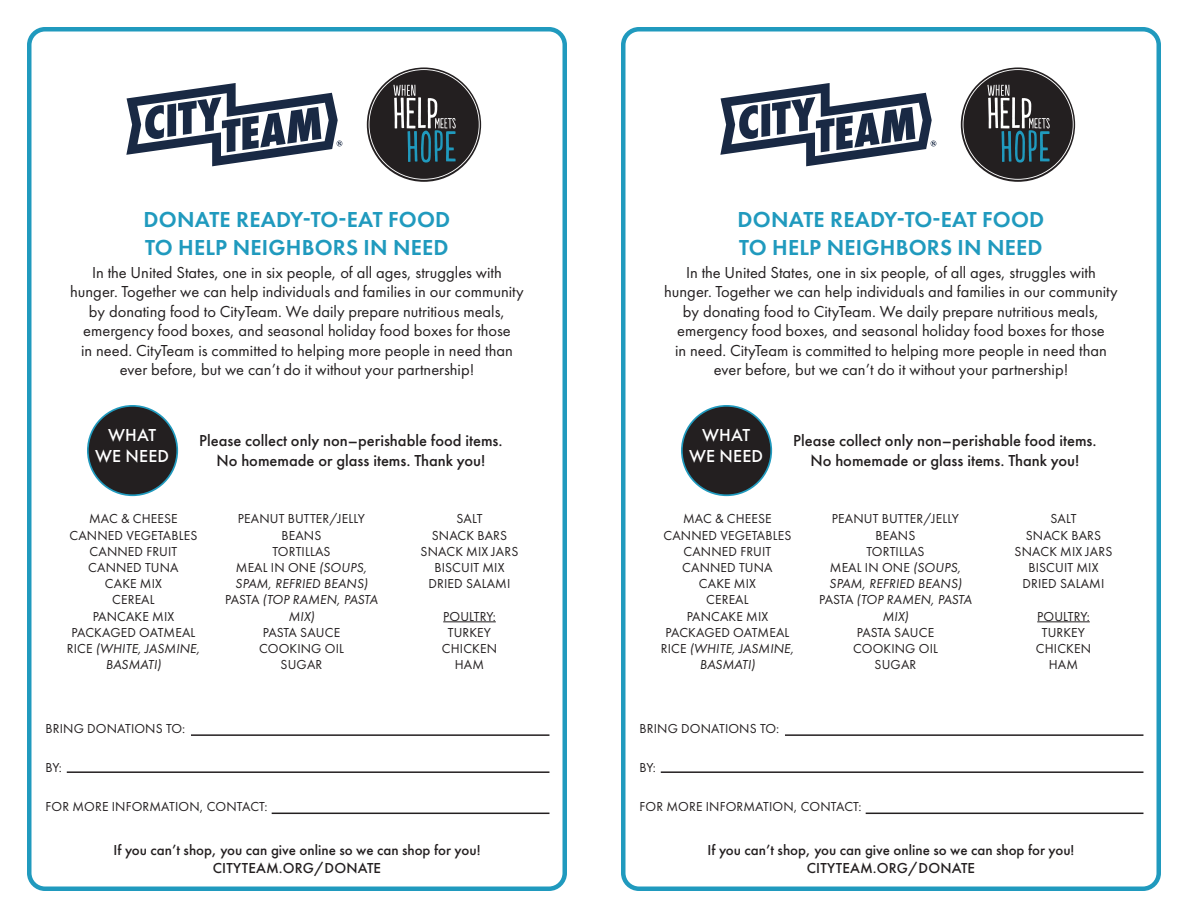
<style>
.page{position:relative;width:1188px;height:918px;background:#fff}
.page>*{position:absolute;margin:0;border:0;box-sizing:border-box;transform-origin:0 0}
.t1{font:600 22.5px "Futura PT";letter-spacing:.01em;color:#209abe}
.t2{font:500 18px "Futura PT";letter-spacing:.01em;color:#fff}
.t3{font:16.5px/19.5px "Futura PT";color:#231f20;text-align:center}
.t4{font:500 16.5px/19.5px "Futura PT";color:#231f20;text-align:center}
.t5{font:500 15px "Futura PT";color:#231f20}
.t6{font:13.5px "Futura PT";letter-spacing:.01em;color:#231f20}
.t7{font:italic 13.5px/16.2px "Futura PT";letter-spacing:.01em;color:#231f20;text-align:center}
.s1{font-style:normal}
</style>
<div class="page">
<div style="left:27px;top:27px;width:540px;height:864px;border:4px solid #209abe;border-radius:16px"></div>
<div style="left:621px;top:27px;width:540px;height:864px;border:4px solid #209abe;border-radius:16px"></div>
<svg style="left:369px;top:69px;width:111px;height:111px"></svg>
<svg style="left:963px;top:69px;width:111px;height:111px"></svg>
<hr style="left:443px;top:622px;width:53px;height:1px;background:#231f20">
<hr style="left:1037px;top:622px;width:53px;height:1px;background:#231f20">
<div style="left:88px;top:406px;width:89px;height:89px;background:#231f20;border-radius:50%"></div>
<div style="left:87px;top:405px;width:91px;height:91px;border:2px solid #209abe;border-radius:50%"></div>
<div style="left:682px;top:406px;width:89px;height:89px;background:#231f20;border-radius:50%"></div>
<div style="left:681px;top:405px;width:91px;height:91px;border:2px solid #209abe;border-radius:50%"></div>
<svg style="left:126px;top:83px;width:216px;height:83px"></svg>
<svg style="left:720px;top:83px;width:216px;height:83px"></svg>
<hr style="left:191px;top:734px;width:358px;height:2px;background:#231f20">
<hr style="left:67px;top:771px;width:482px;height:2px;background:#231f20">
<hr style="left:272px;top:813px;width:277px;height:1px;background:#231f20">
<hr style="left:785px;top:734px;width:358px;height:2px;background:#231f20">
<hr style="left:661px;top:771px;width:482px;height:2px;background:#231f20">
<hr style="left:866px;top:813px;width:277px;height:1px;background:#231f20">
<p class="t1" style="left:144px;top:205px;width:308px">DONATE READY-TO-EAT FOOD</p>
<p class="t1" style="left:145px;top:233px;width:305px">TO HELP NEIGHBORS IN NEED</p>
<p class="t3" style="left:92px;top:262px;width:411px">In the United States, one in six people, of all ages, struggles with</p>
<p class="t3" style="left:70px;top:282px;width:455px">hunger. Together we can help individuals and families in our community</p>
<p class="t3" style="left:83px;top:301px;width:429px">by donating food to CityTeam. We daily prepare nutritious meals, emergency food boxes, and seasonal holiday food boxes for those</p>
<p class="t3" style="left:81px;top:340px;width:433px">in need. CityTeam is committed to helping more people in need than</p>
<p class="t3" style="left:120px;top:360px;width:356px">ever before, but we can’t do it without your partnership!</p>
<p class="t1" style="left:738px;top:205px;width:308px">DONATE READY-TO-EAT FOOD</p>
<p class="t1" style="left:739px;top:233px;width:305px">TO HELP NEIGHBORS IN NEED</p>
<p class="t3" style="left:686px;top:262px;width:411px">In the United States, one in six people, of all ages, struggles with</p>
<p class="t3" style="left:664px;top:282px;width:455px">hunger. Together we can help individuals and families in our community</p>
<p class="t3" style="left:677px;top:301px;width:429px">by donating food to CityTeam. We daily prepare nutritious meals, emergency food boxes, and seasonal holiday food boxes for those</p>
<p class="t3" style="left:675px;top:340px;width:433px">in need. CityTeam is committed to helping more people in need than</p>
<p class="t3" style="left:714px;top:360px;width:356px">ever before, but we can’t do it without your partnership!</p>
<p class="t2" style="left:108px;top:424px;width:49px">WHAT</p>
<p class="t2" style="left:95px;top:445px;width:76px">WE NEED</p>
<p class="t2" style="left:702px;top:424px;width:49px">WHAT</p>
<p class="t2" style="left:689px;top:445px;width:76px">WE NEED</p>
<p class="t4" style="left:199px;top:431px;width:305px">Please collect only non–perishable food items.<br>No homemade or glass items. Thank you!</p>
<p class="t4" style="left:793px;top:431px;width:305px">Please collect only non–perishable food items.<br>No homemade or glass items. Thank you!</p>
<p class="t6" style="left:89px;top:511px;width:90px">MAC &amp; CHEESE</p>
<p class="t6" style="left:70px;top:527px;width:129px">CANNED VEGETABLES</p>
<p class="t6" style="left:90px;top:543px;width:89px">CANNED FRUIT</p>
<p class="t6" style="left:88px;top:559px;width:92px">CANNED TUNA</p>
<p class="t6" style="left:105px;top:576px;width:59px">CAKE MIX</p>
<p class="t6" style="left:112px;top:592px;width:44px">CEREAL</p>
<p class="t6" style="left:93px;top:608px;width:83px">PANCAKE MIX</p>
<p class="t6" style="left:72px;top:624px;width:125px">PACKAGED OATMEAL</p>
<p class="t7" style="left:67px;top:640px;width:135px"><span class="s1">RICE</span> (WHITE, JASMINE,<br>BASMATI)</p>
<p class="t6" style="left:238px;top:511px;width:129px">PEANUT BUTTER/JELLY</p>
<p class="t6" style="left:282px;top:527px;width:41px">BEANS</p>
<p class="t6" style="left:273px;top:543px;width:59px">TORTILLAS</p>
<p class="t7" style="left:235px;top:559px;width:134px;text-align:left"><span class="s1">MEAL IN ONE</span> (SOUPS,<br>SPAM, REFRIED BEANS)</p>
<p class="t7" style="left:225px;top:592px;width:154px"><span class="s1">PASTA</span> (TOP RAMEN, PASTA<br>MIX)</p>
<p class="t6" style="left:263px;top:624px;width:79px">PASTA SAUCE</p>
<p class="t6" style="left:259px;top:640px;width:86px">COOKING OIL</p>
<p class="t6" style="left:281px;top:657px;width:43px">SUGAR</p>
<p class="t6" style="left:46px;top:720px;width:141px">BRING DONATIONS TO:</p>
<p class="t6" style="left:46px;top:759px;width:18px">BY:</p>
<p class="t6" style="left:46px;top:798px;width:224px">FOR MORE INFORMATION, CONTACT:</p>
<p class="t6" style="left:456px;top:511px;width:28px">SALT</p>
<p class="t6" style="left:432px;top:527px;width:77px">SNACK BARS</p>
<p class="t6" style="left:421px;top:543px;width:99px">SNACK MIX JARS</p>
<p class="t6" style="left:434px;top:559px;width:72px">BISCUIT MIX</p>
<p class="t6" style="left:429px;top:576px;width:83px">DRIED SALAMI</p>
<p class="t6" style="left:443px;top:608px;width:54px">POULTRY:</p>
<p class="t6" style="left:448px;top:624px;width:45px">TURKEY</p>
<p class="t6" style="left:442px;top:640px;width:57px">CHICKEN</p>
<p class="t6" style="left:455px;top:657px;width:31px">HAM</p>
<p class="t5" style="left:114px;top:841px;width:368px">If you can’t shop, you can give online so we can shop for you!</p>
<p class="t5" style="left:213px;top:859px;width:170px">CITYTEAM.ORG/DONATE</p>
<p class="t6" style="left:683px;top:511px;width:90px">MAC &amp; CHEESE</p>
<p class="t6" style="left:664px;top:527px;width:129px">CANNED VEGETABLES</p>
<p class="t6" style="left:684px;top:543px;width:89px">CANNED FRUIT</p>
<p class="t6" style="left:682px;top:559px;width:92px">CANNED TUNA</p>
<p class="t6" style="left:699px;top:576px;width:59px">CAKE MIX</p>
<p class="t6" style="left:706px;top:592px;width:44px">CEREAL</p>
<p class="t6" style="left:687px;top:608px;width:83px">PANCAKE MIX</p>
<p class="t6" style="left:666px;top:624px;width:125px">PACKAGED OATMEAL</p>
<p class="t7" style="left:661px;top:640px;width:135px"><span class="s1">RICE</span> (WHITE, JASMINE,<br>BASMATI)</p>
<p class="t6" style="left:832px;top:511px;width:129px">PEANUT BUTTER/JELLY</p>
<p class="t6" style="left:876px;top:527px;width:41px">BEANS</p>
<p class="t6" style="left:867px;top:543px;width:59px">TORTILLAS</p>
<p class="t7" style="left:829px;top:559px;width:134px;text-align:left"><span class="s1">MEAL IN ONE</span> (SOUPS,<br>SPAM, REFRIED BEANS)</p>
<p class="t7" style="left:819px;top:592px;width:154px"><span class="s1">PASTA</span> (TOP RAMEN, PASTA<br>MIX)</p>
<p class="t6" style="left:857px;top:624px;width:79px">PASTA SAUCE</p>
<p class="t6" style="left:853px;top:640px;width:86px">COOKING OIL</p>
<p class="t6" style="left:875px;top:657px;width:43px">SUGAR</p>
<p class="t6" style="left:640px;top:720px;width:141px">BRING DONATIONS TO:</p>
<p class="t6" style="left:640px;top:759px;width:18px">BY:</p>
<p class="t6" style="left:640px;top:798px;width:224px">FOR MORE INFORMATION, CONTACT:</p>
<p class="t6" style="left:1050px;top:511px;width:28px">SALT</p>
<p class="t6" style="left:1026px;top:527px;width:77px">SNACK BARS</p>
<p class="t6" style="left:1015px;top:543px;width:99px">SNACK MIX JARS</p>
<p class="t6" style="left:1028px;top:559px;width:72px">BISCUIT MIX</p>
<p class="t6" style="left:1023px;top:576px;width:83px">DRIED SALAMI</p>
<p class="t6" style="left:1037px;top:608px;width:54px">POULTRY:</p>
<p class="t6" style="left:1042px;top:624px;width:45px">TURKEY</p>
<p class="t6" style="left:1036px;top:640px;width:57px">CHICKEN</p>
<p class="t6" style="left:1049px;top:657px;width:31px">HAM</p>
<p class="t5" style="left:708px;top:841px;width:368px">If you can’t shop, you can give online so we can shop for you!</p>
<p class="t5" style="left:807px;top:859px;width:170px">CITYTEAM.ORG/DONATE</p>
</div>
